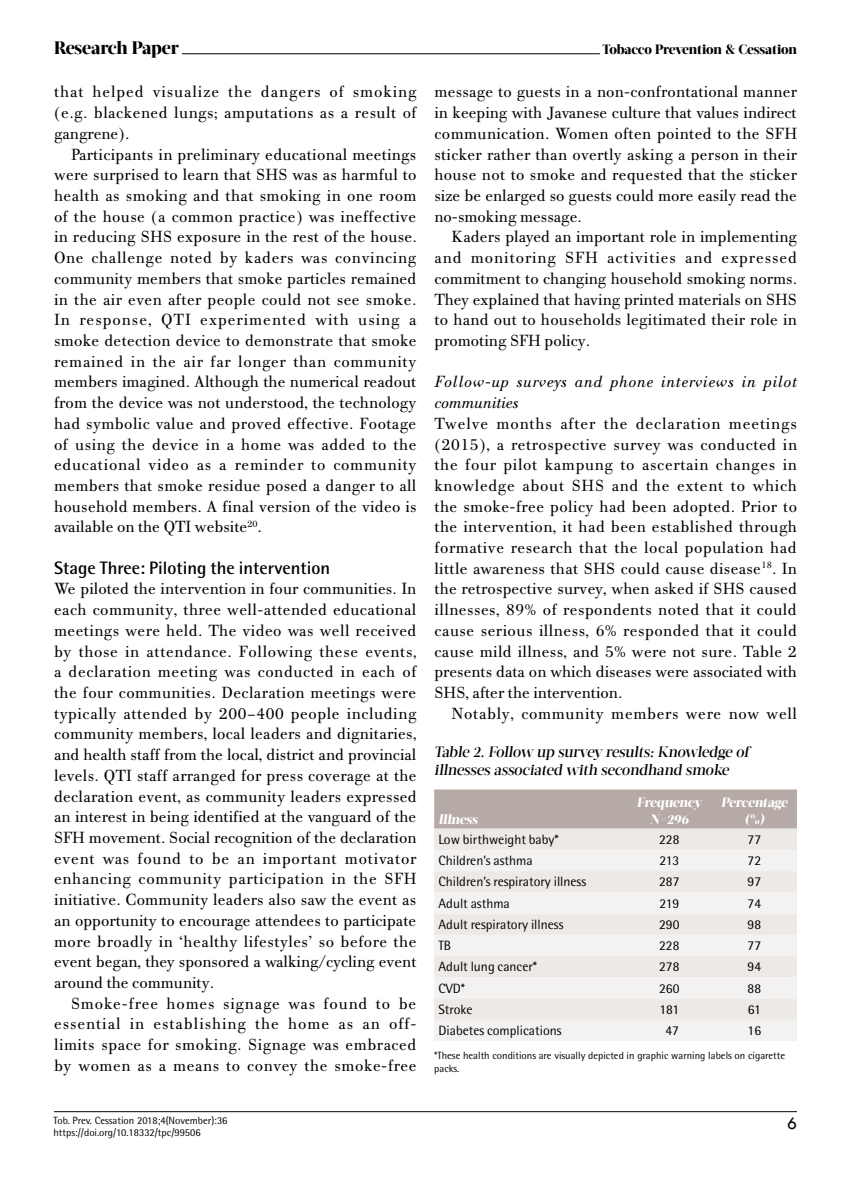
<style>
.page{position:relative;width:851px;height:1191px;background:#fff}
.page>*{position:absolute;margin:0;border:0;box-sizing:border-box;transform-origin:0 0}
.t1{font:700 18px "Rotis Semi Sans Hel";color:#000}
.t2{font:800 18px "Acta Display W04";letter-spacing:-.01em;color:#000}
.t3{font:18px "Tw Cen";color:#000}
.t4{font:17.25px/20.7px "PF Bodoni Text";color:#000;text-align:justify}
.t5{font:italic 17.25px/20.7px "PF Bodoni Text";letter-spacing:.04em;color:#000}
.t6{font:17.25px "PF Bodoni Text";letter-spacing:.035em;color:#000}
.t7{font:500 15px/18px "Acta Display W04";color:#000}
.t8{font:13.5px "Rotis Semi Sans Hel";color:#000}
.t9{font:800 13.5px/16.2px "Acta Display W04";color:#fff;text-align:center}
.t10{font:800 13.5px "Acta Display W04";letter-spacing:-.01em;color:#000}
.t11{font:10.5px/12.6px "Rotis Semi Sans Hel";color:#000}
</style>
<div class="page">
<hr style="left:182px;top:53px;width:418px;height:1px;background:#000">
<hr style="left:54px;top:1111px;width:742px;height:1px;background:#000">
<div style="left:434px;top:789px;width:362px;height:39px;background:#b6aaa7"></div>
<div style="left:434px;top:828px;width:362px;height:22px;background:#ece9e7"></div>
<svg style="left:434px;top:850px;width:362px;height:191px;fill:#f4f2f1"></svg>
<p class="t2" style="left:54px;top:36px;width:126px">Research Paper</p>
<p class="t10" style="left:602px;top:41px;width:196px">Tobacco Prevention &amp; Cessation</p>
<p class="t4" style="left:54px;top:82px;width:364px">that helped visualize the dangers of smoking (e.g. blackened lungs; amputations as a result of gangrene).</p>
<p class="t4" style="left:54px;top:144px;width:364px;text-indent:17px">Participants in preliminary educational meetings were surprised to learn that SHS was as harmful to health as smoking and that smoking in one room of the house (a common practice) was ineffective in reducing SHS exposure in the rest of the house.<br>One challenge noted by kaders was convincing community members that smoke particles remained in the air even after people could not see smoke.<br>In response, QTI experimented with using a smoke detection device to demonstrate that smoke remained in the air far longer than community members imagined. Although the numerical readout from the device was not understood, the technology had symbolic value and proved effective. Footage of using the device in a home was added to the educational video as a reminder to community members that smoke residue posed a danger to all household members. A final version of the video is available on the QTI website<sup>20</sup>.</p>
<p class="t1" style="left:54px;top:556px;width:277px">Stage Three: Piloting the intervention</p>
<p class="t4" style="left:54px;top:579px;width:364px">We piloted the intervention in four communities. In each community, three well-attended educational meetings were held. The video was well received by those in attendance. Following these events, a declaration meeting was conducted in each of the four communities. Declaration meetings were typically attended by 200–400 people including community members, local leaders and dignitaries, and health staff from the local, district and provincial levels. QTI staff arranged for press coverage at the declaration event, as community leaders expressed an interest in being identified at the vanguard of the SFH movement. Social recognition of the declaration event was found to be an important motivator enhancing community participation in the SFH initiative. Community leaders also saw the event as an opportunity to encourage attendees to participate more broadly in ‘healthy lifestyles’ so before the event began, they sponsored a walking/cycling event around the community.</p>
<p class="t4" style="left:54px;top:993px;width:364px;text-indent:17px">Smoke-free homes signage was found to be essential in establishing the home as an off&shy;limits space for smoking. Signage was embraced by women as a means to convey the smoke-free</p>
<p class="t11" style="left:53px;top:1113px;width:175px">Tob. Prev. Cessation 2018;4(November):36 https://doi.org/10.18332/tpc/99506</p>
<p class="t4" style="left:434px;top:82px;width:364px">message to guests in a non-confrontational manner in keeping with Javanese culture that values indirect communication. Women often pointed to the SFH sticker rather than overtly asking a person in their house not to smoke and requested that the sticker size be enlarged so guests could more easily read the no-smoking message.</p>
<p class="t4" style="left:434px;top:227px;width:364px;text-indent:17px">Kaders played an important role in implementing and monitoring SFH activities and expressed commitment to changing household smoking norms.<br>They explained that having printed materials on SHS to hand out to households legitimated their role in promoting SFH policy.</p>
<p class="t5" style="left:434px;top:372px;width:364px">Follow-up surveys and phone interviews in pilot communities</p>
<p class="t4" style="left:434px;top:413px;width:364px">Twelve months after the declaration meetings (2015), a retrospective survey was conducted in the four pilot kampung to ascertain changes in knowledge about SHS and the extent to which the smoke-free policy had been adopted. Prior to the intervention, it had been established through formative research that the local population had little awareness that SHS could cause disease<sup>18</sup>. In the retrospective survey, when asked if SHS caused illnesses, 89% of respondents noted that it could cause serious illness, 6% responded that it could cause mild illness, and 5% were not sure. Table 2 presents data on which diseases were associated with SHS, after the intervention.</p>
<p class="t6" style="left:451px;top:703px;width:347px">Notably, community members were now well</p>
<p class="t7" style="left:434px;top:743px;width:316px">Table 2. Follow up survey results: Knowledge of illnesses associated with secondhand smoke</p>
<p class="t9" style="left:438px;top:811px;width:43px">Illness</p>
<p class="t9" style="left:637px;top:794px;width:66px">Frequency<br>N=296</p>
<p class="t9" style="left:721px;top:794px;width:70px">Percentage (%)</p>
<p class="t8" style="left:438px;top:831px;width:122px">Low birthweight baby*</p>
<p class="t8" style="left:659px;top:831px;width:22px">228</p>
<p class="t8" style="left:747px;top:831px;width:15px">77</p>
<p class="t8" style="left:438px;top:852px;width:96px">Children’s asthma</p>
<p class="t8" style="left:659px;top:852px;width:21px">213</p>
<p class="t8" style="left:747px;top:852px;width:15px">72</p>
<p class="t8" style="left:438px;top:874px;width:149px">Children’s respiratory illness</p>
<p class="t8" style="left:659px;top:874px;width:22px">287</p>
<p class="t8" style="left:747px;top:874px;width:15px">97</p>
<p class="t8" style="left:438px;top:895px;width:73px">Adult asthma</p>
<p class="t8" style="left:659px;top:895px;width:21px">219</p>
<p class="t8" style="left:747px;top:895px;width:15px">74</p>
<p class="t8" style="left:438px;top:916px;width:126px">Adult respiratory illness</p>
<p class="t8" style="left:659px;top:916px;width:22px">290</p>
<p class="t8" style="left:747px;top:916px;width:15px">98</p>
<p class="t8" style="left:438px;top:937px;width:14px">TB</p>
<p class="t8" style="left:659px;top:937px;width:22px">228</p>
<p class="t8" style="left:747px;top:937px;width:15px">77</p>
<p class="t8" style="left:438px;top:958px;width:100px">Adult lung cancer*</p>
<p class="t8" style="left:659px;top:958px;width:22px">278</p>
<p class="t8" style="left:747px;top:958px;width:15px">94</p>
<p class="t8" style="left:438px;top:980px;width:28px">CVD*</p>
<p class="t8" style="left:659px;top:980px;width:22px">260</p>
<p class="t8" style="left:747px;top:980px;width:15px">88</p>
<p class="t8" style="left:438px;top:1001px;width:36px">Stroke</p>
<p class="t8" style="left:659px;top:1001px;width:21px">181</p>
<p class="t8" style="left:747px;top:1001px;width:15px">61</p>
<p class="t8" style="left:438px;top:1022px;width:125px">Diabetes complications</p>
<p class="t8" style="left:665px;top:1022px;width:15px">47</p>
<p class="t8" style="left:747px;top:1022px;width:15px">16</p>
<p class="t11" style="left:434px;top:1049px;width:352px">*These health conditions are visually depicted in graphic warning labels on cigarette packs.</p>
<p class="t3" style="left:786px;top:1112px;width:11px">6</p>
</div>
